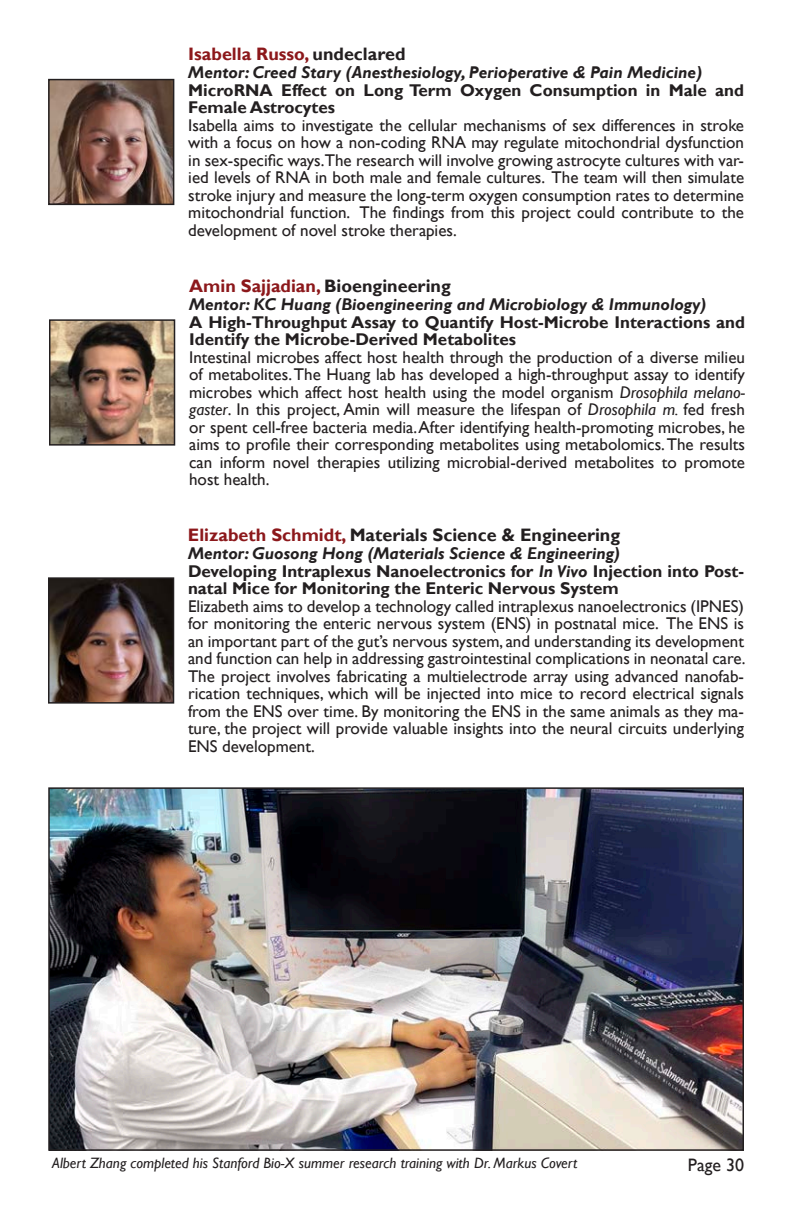
<style>
.page{position:relative;width:792px;height:1224px;background:#fff}
.page>*{position:absolute;margin:0;border:0;box-sizing:border-box;transform-origin:0 0}
.t1{font:700 18px "Gill Sans";color:#8c181b}
.t2{font:700 18px "Gill Sans";color:#231f20}
.t3{font:18px "Gill Sans";color:#231f20}
.t4{font:17px/17.4px "Gill Sans";color:#231f20;text-align:justify}
.t5{font:700 17px/17.4px "Gill Sans";color:#231f20}
.t6{font:italic 700 17px "Gill Sans";color:#231f20}
.t7{font:italic 15px "Gill Sans";color:#231f20}
.s1{color:#231f20}
.s2{font-style:italic}
.s3{color:#8c181b}
</style>
<div class="page">
<img style="left:51px;top:580px;width:120px;height:121px">
<div style="left:48px;top:577px;width:126px;height:127px;border:2px solid #231f20"></div>
<img style="left:52px;top:322px;width:120px;height:121px">
<div style="left:49px;top:319px;width:126px;height:127px;border:2px solid #231f20"></div>
<img style="left:51px;top:82px;width:120px;height:120px">
<div style="left:48px;top:79px;width:126px;height:126px;border:2px solid #231f20"></div>
<img style="left:51px;top:790px;width:690px;height:358px">
<div style="left:48px;top:787px;width:696px;height:364px;border:2px solid #231f20"></div>
<p class="t1" style="left:188px;top:44px;width:219px">Isabella Russo, <span class="s1">undeclared</span></p>
<p class="t6" style="left:188px;top:63px;width:515px">Mentor: Creed Stary (Anesthesiology, Perioperative &amp; Pain Medicine)</p>
<p class="t5" style="left:188px;top:82px;width:557px">MicroRNA Effect on Long Term Oxygen Consumption in Male and<br>Female Astrocytes</p>
<p class="t4" style="left:188px;top:117px;width:557px">Isabella aims to investigate the cellular mechanisms of sex differences in stroke with a focus on how a non-coding RNA may regulate mitochondrial dysfunction in sex-specific ways.The research will involve growing astrocyte cultures with var&shy;ied levels of RNA in both male and female cultures. The team will then simulate stroke injury and measure the long-term oxygen consumption rates to determine mitochondrial function. The findings from this project could contribute to the development of novel stroke therapies.</p>
<p class="t1" style="left:189px;top:275px;width:263px">Amin Sajjadian, <span class="s1">Bioengineering</span></p>
<p class="t6" style="left:189px;top:295px;width:519px">Mentor: KC Huang (Bioengineering and Microbiology &amp; Immunology)</p>
<p class="t5" style="left:189px;top:314px;width:557px">A High-Throughput Assay to Quantify Host-Microbe Interactions and<br>Identify the Microbe-Derived Metabolites</p>
<p class="t4" style="left:189px;top:349px;width:557px">Intestinal microbes affect host health through the production of a diverse milieu of metabolites. The Huang lab has developed a high-throughput assay to identify microbes which affect host health using the model organism <span class="s2">Drosophila melano&shy;gaster</span>. In this project, Amin will measure the lifespan of <span class="s2">Drosophila m.</span> fed fresh or spent cell-free bacteria media. After identifying health-promoting microbes, he aims to profile their corresponding metabolites using metabolomics. The results can inform novel therapies utilizing microbial-derived metabolites to promote host health.</p>
<p class="t2" style="left:188px;top:525px;width:434px"><span class="s3">Elizabeth Schmidt,</span> Materials Science &amp; Engineering</p>
<p class="t5" style="left:188px;top:545px;width:558px"><span class="s2">Mentor: Guosong Hong (Materials Science &amp; Engineering)<br></span>Developing Intraplexus Nanoelectronics for <span class="s2">In Vivo</span> Injection into Post&shy;natal Mice for Monitoring the Enteric Nervous System</p>
<p class="t4" style="left:188px;top:598px;width:559px">Elizabeth aims to develop a technology called intraplexus nanoelectronics (IPNES) for monitoring the enteric nervous system (ENS) in postnatal mice. The ENS is an important part of the gut’s nervous system, and understanding its development and function can help in addressing gastrointestinal complications in neonatal care.<br>The project involves fabricating a multielectrode array using advanced nanofab&shy;rication techniques, which will be injected into mice to record electrical signals from the ENS over time. By monitoring the ENS in the same animals as they ma&shy;ture, the project will provide valuable insights into the neural circuits underlying ENS development.</p>
<p class="t7" style="left:52px;top:1155px;width:527px">Albert Zhang completed his Stanford Bio-X summer research training with Dr. Markus Covert</p>
<p class="t3" style="left:688px;top:1154px;width:58px">Page 30</p>
</div>
